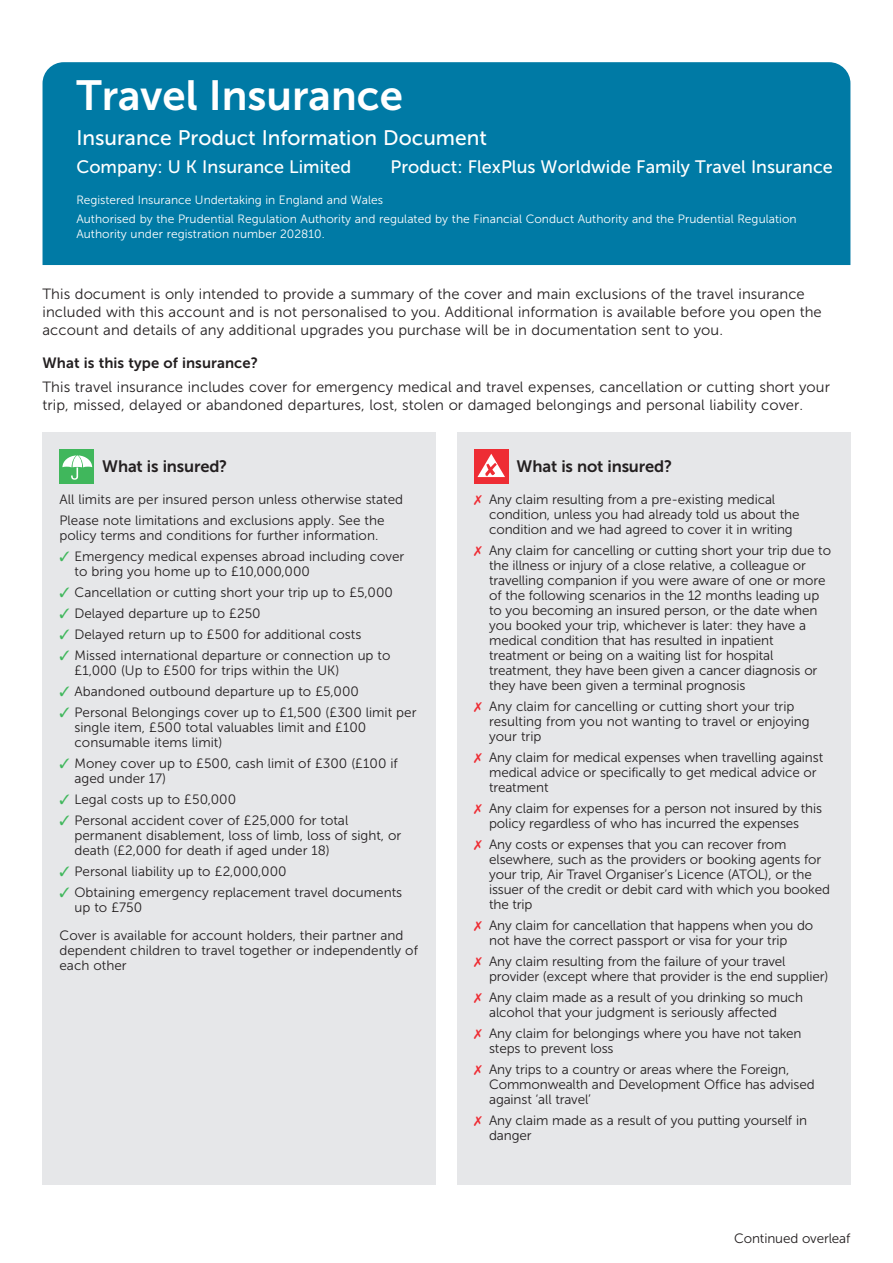
<style>
.page{position:relative;width:893px;height:1263px;background:#fff}
.page>*{position:absolute;margin:0;border:0;box-sizing:border-box;transform-origin:0 0}
.t1{font:42px "Museo Sans 700";color:#fff}
.t2{font:21px "Museo Sans 500";color:#fff}
.t3{font:18px "Museo Sans 500";color:#fff}
.t4{font:16.5px "Museo Sans 700";letter-spacing:-.01em;color:#231f20}
.t5{font:14.85px/18px "Museo Sans 300";letter-spacing:.005em;color:#231f20}
.t6{font:14.85px "Museo Sans 700";letter-spacing:.005em;color:#231f20}
.t7{font:13.5px/15px "Museo Sans 300";letter-spacing:-.01em;color:#231f20}
.t8{font:12px/19.2px "Museo Sans 300";letter-spacing:.005em;color:#fff}
.s1{color:#40b75c}
.s2{color:#ee2d34}
</style>
<div class="page">
<div style="left:457px;top:432px;width:393px;height:752px;background:#e6e7e9"></div>
<div style="left:43px;top:432px;width:393px;height:752px;background:#e6e7e9"></div>
<div style="left:43px;top:62px;width:807px;height:203px;background:#007aa5"></div>
<div style="left:60px;top:449px;width:34px;height:34px;background:#40b75c"></div>
<svg style="left:62px;top:455px;width:30px;height:25px"></svg>
<div style="left:474px;top:449px;width:34px;height:34px;background:#ee2d34"></div>
<svg style="left:477px;top:454px;width:28px;height:23px"></svg>
<h1 class="t1" style="left:76px;top:72px;width:328px">Travel Insurance</h1>
<h2 class="t2" style="left:76px;top:127px;width:412px">Insurance Product Information Document</h2>
<h2 class="t3" style="left:76px;top:157px;width:277px">Company: U K Insurance Limited</h2>
<h2 class="t3" style="left:391px;top:157px;width:444px">Product: FlexPlus Worldwide Family Travel Insurance</h2>
<p class="t8" style="left:76px;top:190px;width:722px">Registered Insurance Undertaking in England and Wales<br>Authorised by the Prudential Regulation Authority and regulated by the Financial Conduct Authority and the Prudential Regulation</p>
<p class="t8" style="left:76px;top:224px;width:250px">Authority under registration number 202810.</p>
<p class="t5" style="left:43px;top:285px;width:781px">This document is only intended to provide a summary of the cover and main exclusions of the travel insurance included with this account and is not personalised to you. Additional information is available before you open the account and details of any additional upgrades you purchase will be in documentation sent to you.</p>
<h3 class="t6" style="left:43px;top:355px;width:217px">What is this type of insurance?</h3>
<p class="t5" style="left:43px;top:378px;width:789px">This travel insurance includes cover for emergency medical and travel expenses, cancellation or cutting short your trip, missed, delayed or abandoned departures, lost, stolen or damaged belongings and personal liability cover.</p>
<h4 class="t4" style="left:102px;top:457px;width:127px">What is insured?</h4>
<p class="t7" style="left:60px;top:492px;width:345px">All limits are per insured person unless otherwise stated</p>
<p class="t7" style="left:60px;top:513px;width:327px">Please note limitations and exclusions apply. See the policy terms and conditions for further information.</p>
<p class="t7" style="left:75px;top:549px;width:331px;text-indent:-15px"><span class="s1">✓</span> Emergency medical expenses abroad including cover to bring you home up to £10,000,000</p>
<p class="t7" style="left:60px;top:585px;width:335px"><span class="s1">✓</span> Cancellation or cutting short your trip up to £5,000</p>
<p class="t7" style="left:60px;top:606px;width:203px"><span class="s1">✓</span> Delayed departure up to £250</p>
<p class="t7" style="left:60px;top:627px;width:303px"><span class="s1">✓</span> Delayed return up to £500 for additional costs</p>
<p class="t7" style="left:75px;top:648px;width:317px;text-indent:-15px"><span class="s1">✓</span> Missed international departure or connection up to £1,000 (Up to £500 for trips within the UK)</p>
<p class="t7" style="left:60px;top:684px;width:301px"><span class="s1">✓</span> Abandoned outbound departure up to £5,000</p>
<p class="t7" style="left:75px;top:705px;width:343px;text-indent:-15px"><span class="s1">✓</span> Personal Belongings cover up to £1,500 (£300 limit per single item, £500 total valuables limit and £100 consumable items limit)</p>
<p class="t7" style="left:75px;top:756px;width:325px;text-indent:-15px"><span class="s1">✓</span> Money cover up to £500, cash limit of £300 (£100 if aged under 17)</p>
<p class="t7" style="left:60px;top:792px;width:178px"><span class="s1">✓</span> Legal costs up to £50,000</p>
<p class="t7" style="left:75px;top:813px;width:328px;text-indent:-15px"><span class="s1">✓</span> Personal accident cover of £25,000 for total permanent disablement, loss of limb, loss of sight, or death (£2,000 for death if aged under 18)</p>
<p class="t7" style="left:60px;top:864px;width:229px"><span class="s1">✓</span> Personal liability up to £2,000,000</p>
<p class="t7" style="left:75px;top:885px;width:329px;text-indent:-15px"><span class="s1">✓</span> Obtaining emergency replacement travel documents up to £750</p>
<p class="t7" style="left:60px;top:928px;width:360px">Cover is available for account holders, their partner and dependent children to travel together or independently of each other</p>
<h4 class="t4" style="left:517px;top:457px;width:157px">What is not insured?</h4>
<p class="t7" style="left:489px;top:492px;width:312px;text-indent:-15px"><span class="s2">✗</span> Any claim resulting from a pre-existing medical condition, unless you had already told us about the condition and we had agreed to cover it in writing</p>
<p class="t7" style="left:489px;top:543px;width:343px;text-indent:-15px"><span class="s2">✗</span> Any claim for cancelling or cutting short your trip due to the illness or injury of a close relative, a colleague or travelling companion if you were aware of one or more of the following scenarios in the 12 months leading up to you becoming an insured person, or the date when you booked your trip, whichever is later: they have a medical condition that has resulted in inpatient treatment or being on a waiting list for hospital treatment, they have been given a cancer diagnosis or they have been given a terminal prognosis</p>
<p class="t7" style="left:489px;top:699px;width:322px;text-indent:-15px"><span class="s2">✗</span> Any claim for cancelling or cutting short your trip resulting from you not wanting to travel or enjoying your trip</p>
<p class="t7" style="left:489px;top:750px;width:336px;text-indent:-15px"><span class="s2">✗</span> Any claim for medical expenses when travelling against medical advice or specifically to get medical advice or treatment</p>
<p class="t7" style="left:474px;top:801px;width:349px;text-align:center"><span class="s2">✗</span> Any claim for expenses for a person not insured by this policy regardless of who has incurred the expenses</p>
<p class="t7" style="left:489px;top:837px;width:342px;text-indent:-15px"><span class="s2">✗</span> Any costs or expenses that you can recover from elsewhere, such as the providers or booking agents for your trip, Air Travel Organiser’s Licence (ATOL), or the issuer of the credit or debit card with which you booked the trip</p>
<p class="t7" style="left:489px;top:918px;width:326px;text-indent:-15px"><span class="s2">✗</span> Any claim for cancellation that happens when you do not have the correct passport or visa for your trip</p>
<p class="t7" style="left:489px;top:954px;width:341px;text-indent:-15px"><span class="s2">✗</span> Any claim resulting from the failure of your travel provider (except where that provider is the end supplier)</p>
<p class="t7" style="left:489px;top:990px;width:315px;text-indent:-15px"><span class="s2">✗</span> Any claim made as a result of you drinking so much alcohol that your judgment is seriously affected</p>
<p class="t7" style="left:489px;top:1026px;width:314px;text-indent:-15px"><span class="s2">✗</span> Any claim for belongings where you have not taken steps to prevent loss</p>
<p class="t7" style="left:489px;top:1062px;width:327px;text-indent:-15px"><span class="s2">✗</span> Any trips to a country or areas where the Foreign,<br>Commonwealth and Development Office has advised against ‘all travel’</p>
<p class="t7" style="left:489px;top:1113px;width:319px;text-indent:-15px"><span class="s2">✗</span> Any claim made as a result of you putting yourself in danger</p>
<p class="t7" style="left:734px;top:1231px;width:118px">Continued overleaf</p>
</div>
